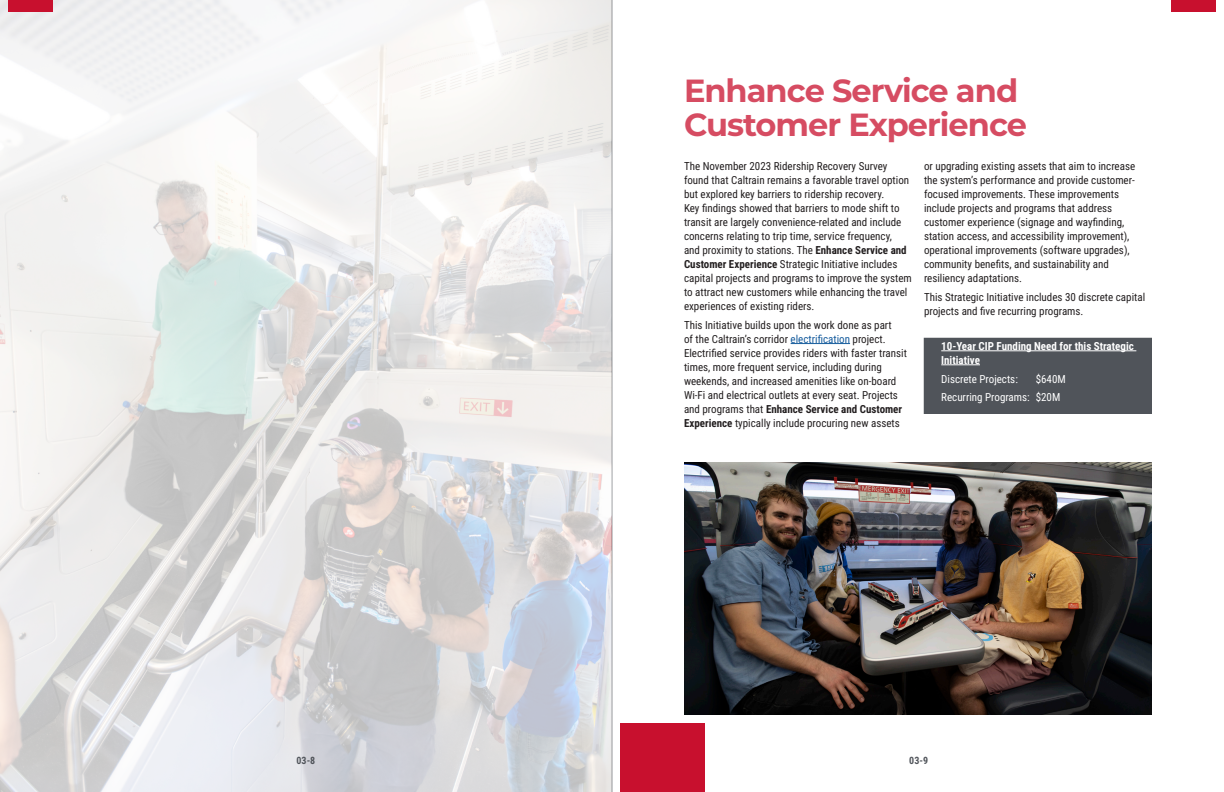
<style>
.page{position:relative;width:1224px;height:792px;background:#fff}
.page>*{position:absolute;margin:0;border:0;box-sizing:border-box;transform-origin:0 0}
.Titles_Red{font:700 32px/34px "Montserrat";letter-spacing:-.03em;color:#d64c62}
.Paragraph_Black{font:11px/14px "Roboto Condensed";color:#231f20}
.Paragraph_Black-2{font:700 11px/14px "Roboto Condensed";color:#fff}
.Paragraph_Black-3{font:11px "Roboto Condensed";color:#fff}
.Paragraph_black-do_not_use{font:700 10px "Roboto Condensed";color:#50545a}
.s1{font-weight:700}
.s2{color:#175d9e}
</style>
<div class="page">
<hr style="left:612px;top:0;width:1px;height:792px;background:#939598">
<div style="left:1171px;top:0;width:45px;height:12px;background:#c8102e"></div>
<hr style="left:791px;top:343px;width:59px;height:1px;background:#175d9e">
<div style="left:926px;top:340px;width:224px;height:72px;background:#50545a"></div>
<hr style="left:941px;top:351px;width:195px;height:1px;background:#fff">
<hr style="left:941px;top:365px;width:39px;height:1px;background:#fff">
<div style="left:924px;top:338px;width:228px;height:76px;border:4px solid #50545a"></div>
<img style="left:0;top:0;width:612px;height:792px">
<div style="left:8px;top:0;width:45px;height:12px;background:#c8102e"></div>
<div style="left:620px;top:723px;width:84px;height:69px;background:#c8102e"></div>
<img style="left:684px;top:463px;width:468px;height:251px">
<p class="Paragraph_black-do_not_use" style="left:297px;top:753px;width:20px">03-8</p>
<p class="Titles_Red" style="left:684px;top:73px;width:345px">Enhance Service and<br>Customer Experience</p>
<p class="Paragraph_Black" style="left:684px;top:159px;width:229px">The November 2023 Ridership Recovery Survey found that Caltrain remains a favorable travel option but explored key barriers to ridership recovery.<br>Key findings showed that barriers to mode shift to transit are largely convenience-related and include concerns relating to trip time, service frequency,<br>and proximity to stations. The <span class="s1">Enhance Service and Customer Experience</span> Strategic Initiative includes capital projects and programs to improve the system to attract new customers while enhancing the travel experiences of existing riders.</p>
<p class="Paragraph_Black" style="left:684px;top:317px;width:224px">This Initiative builds upon the work done as part<br>of the Caltrain’s corridor <span class="s2">electrification</span> project.<br>Electrified service provides riders with faster transit times, more frequent service, including during weekends, and increased amenities like on-board Wi-Fi and electrical outlets at every seat. Projects and programs that <span class="s1">Enhance Service and Customer Experience</span> typically include procuring new assets</p>
<p class="Paragraph_Black" style="left:924px;top:159px;width:213px">or upgrading existing assets that aim to increase the system’s performance and provide customer&shy;focused improvements. These improvements include projects and programs that address customer experience (signage and wayfinding, station access, and accessibility improvement), operational improvements (software upgrades), community benefits, and sustainability and resiliency adaptations.</p>
<p class="Paragraph_Black" style="left:924px;top:289px;width:223px">This Strategic Initiative includes 30 discrete capital projects and five recurring programs.</p>
<p class="Paragraph_Black-2" style="left:941px;top:339px;width:194px">10-Year CIP Funding Need for this Strategic<br>Initiative</p>
<p class="Paragraph_Black-3" style="left:941px;top:371px;width:78px">Discrete Projects:</p>
<p class="Paragraph_Black-3" style="left:1036px;top:371px;width:32px">$640M</p>
<p class="Paragraph_Black-3" style="left:941px;top:389px;width:121px">Recurring Programs: $20M</p>
<p class="Paragraph_black-do_not_use" style="left:909px;top:753px;width:20px">03-9</p>
</div>
